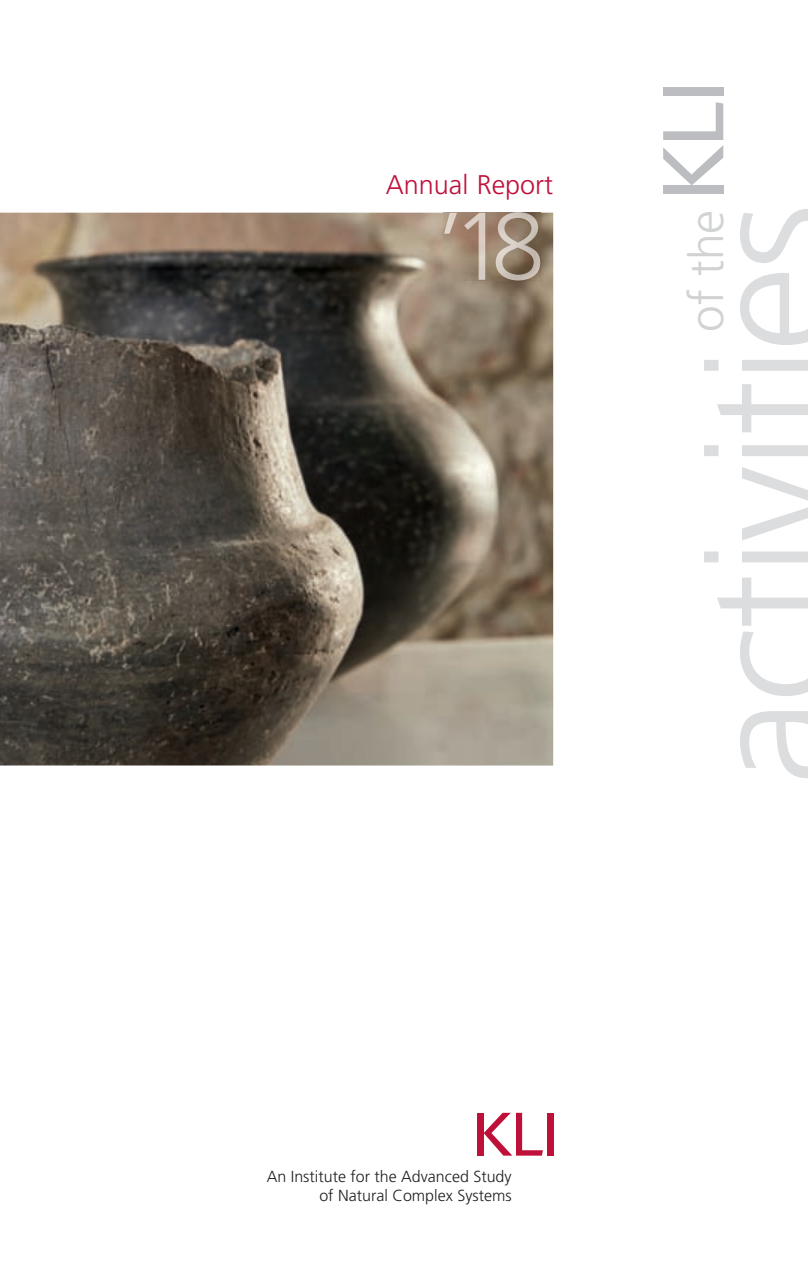
<style>
.page{position:relative;width:808px;height:1263px;background:#fff}
.page>*{position:absolute;margin:0;border:0;box-sizing:border-box;transform-origin:0 0}
.t1{font:300 172.5px "Frutiger";letter-spacing:-.025em;color:#dcdddf}
.t2{font:300 48px "Frutiger";color:#d1d2d4}
.t3{font:300 27px "Frutiger";color:#bf1039}
.t4{font:300 16.05px/18.8px "Frutiger";color:#231f20;text-align:right}
</style>
<div class="page">
<svg style="left:663px;top:102px;width:60px;height:83px"></svg>
<div style="left:663px;top:88px;width:60px;height:8px;background:#bcbdc0"></div>
<div style="left:663px;top:185px;width:60px;height:9px;background:#bcbdc0"></div>
<svg style="left:484px;top:1113px;width:59px;height:42px"></svg>
<div style="left:547px;top:1113px;width:6px;height:42px;background:#bf1039"></div>
<div style="left:477px;top:1113px;width:7px;height:42px;background:#bf1039"></div>
<img style="left:0;top:213px;width:553px;height:552px">
<img style="left:444px;top:213px;width:96px;height:67px">
<h3 class="t3" style="left:386px;top:169px;width:169px">Annual Report</h3>
<h1 class="t1" style="left:673px;top:785px;width:584px;rotate:-90deg">activities</h1>
<h2 class="t2" style="left:679px;top:332px;width:123px;rotate:-90deg">of the</h2>
<p class="t4" style="left:267px;top:1167px;width:246px">An Institute for the Advanced Study of Natural Complex Systems</p>
</div>
